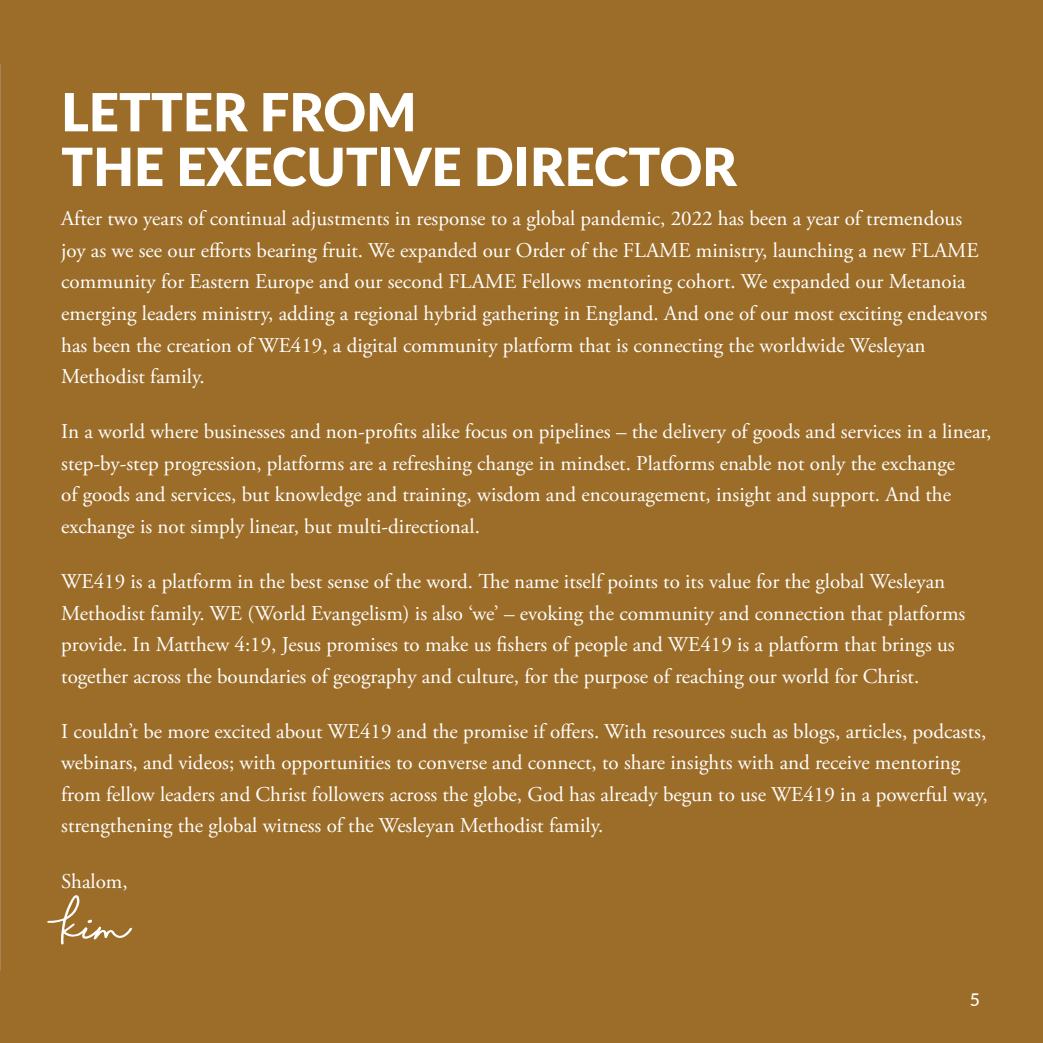
<style>
.page{position:relative;width:1043px;height:1043px;background:#fff}
.page>*{position:absolute;margin:0;border:0;box-sizing:border-box;transform-origin:0 0}
.No_Spacing{font:900 52.5px/54.6px "Lato";color:#fff}
.No_Spacing-2{font:21px/31.5px "Adobe Garamond Pro";color:#fff}
.t1{font:500 17.5px "Lato";color:#fff}
</style>
<div class="page">
<div style="left:0;top:0;width:1042px;height:1042px;background:#9c6d29"></div>
<img style="left:0;top:63px;width:1px;height:907px">
<svg style="left:47px;top:895px;width:85px;height:49px"></svg>
<p class="No_Spacing" style="left:61px;top:82px;width:676px">LETTER FROM<br>THE EXECUTIVE DIRECTOR</p>
<p class="No_Spacing-2" style="left:61px;top:204px;width:927px">After two years of continual adjustments in response to a global pandemic, 2022 has been a year of tremendous joy as we see our efforts bearing fruit. We expanded our Order of the FLAME ministry, launching a new FLAME community for Eastern Europe and our second FLAME Fellows mentoring cohort. We expanded our Metanoia emerging leaders ministry, adding a regional hybrid gathering in England. And one of our most exciting endeavors has been the creation of WE419, a digital community platform that is connecting the worldwide Wesleyan Methodist family.</p>
<p class="No_Spacing-2" style="left:61px;top:416px;width:931px">In a world where businesses and non-profits alike focus on pipelines – the delivery of goods and services in a linear, step-by-step progression, platforms are a refreshing change in mindset. Platforms enable not only the exchange<br>of goods and services, but knowledge and training, wisdom and encouragement, insight and support. And the exchange is not simply linear, but multi-directional.</p>
<p class="No_Spacing-2" style="left:61px;top:566px;width:905px">WE419 is a platform in the best sense of the word. The name itself points to its value for the global Wesleyan Methodist family. WE (World Evangelism) is also ‘we’ – evoking the community and connection that platforms provide. In Matthew 4:19, Jesus promises to make us fishers of people and WE419 is a platform that brings us together across the boundaries of geography and culture, for the purpose of reaching our world for Christ.</p>
<p class="No_Spacing-2" style="left:61px;top:715px;width:927px">I couldn’t be more excited about WE419 and the promise if offers. With resources such as blogs, articles, podcasts, webinars, and videos; with opportunities to converse and connect, to share insights with and receive mentoring from fellow leaders and Christ followers across the globe, God has already begun to use WE419 in a powerful way, strengthening the global witness of the Wesleyan Methodist family.</p>
<p class="No_Spacing-2" style="left:61px;top:865px;width:68px">Shalom,</p>
<p class="t1" style="left:969px;top:986px;width:12px">5</p>
</div>
